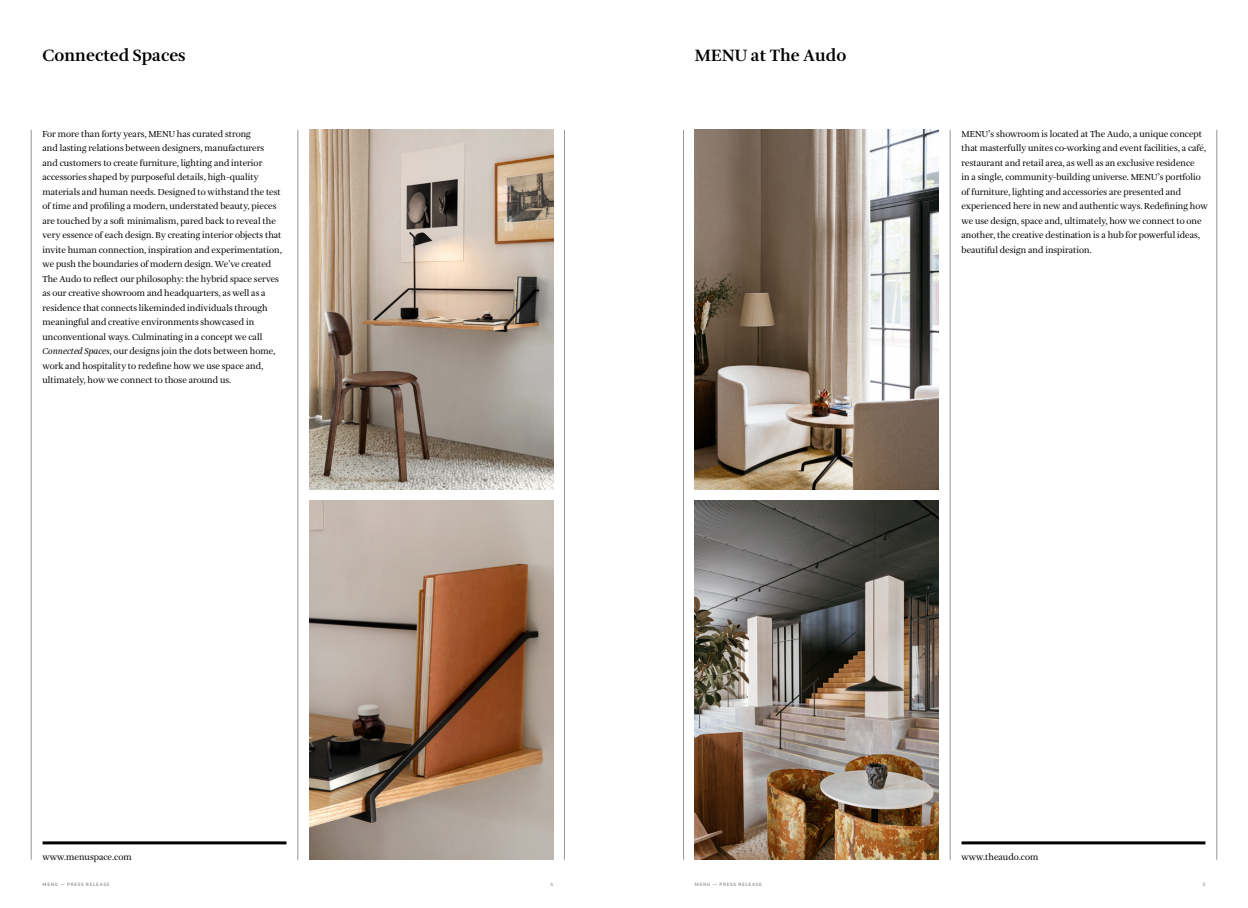
<style>
.page{position:relative;width:1248px;height:908px;background:#fff}
.page>*{position:absolute;margin:0;border:0;box-sizing:border-box;transform-origin:0 0}
.t1{font:700 17px "Amalia Pro";color:#000}
.t2{font:9px/14.5px "Amalia Pro";color:#000}
.t3{font:600 4.5px "The Wave";letter-spacing:.15em;color:#939598}
.s1{font-style:italic}
</style>
<div class="page">
<hr style="left:297px;top:130px;width:1px;height:729px;background:#939598">
<hr style="left:564px;top:130px;width:1px;height:729px;background:#939598">
<hr style="left:31px;top:130px;width:1px;height:729px;background:#939598">
<hr style="left:949px;top:130px;width:1px;height:729px;background:#939598">
<hr style="left:1216px;top:130px;width:1px;height:729px;background:#939598">
<hr style="left:683px;top:130px;width:1px;height:729px;background:#939598">
<img style="left:309px;top:500px;width:244px;height:359px">
<img style="left:694px;top:130px;width:244px;height:359px">
<img style="left:694px;top:500px;width:244px;height:359px">
<img style="left:309px;top:130px;width:244px;height:359px">
<hr style="left:43px;top:841px;width:243px;height:3px;background:#000">
<hr style="left:961px;top:841px;width:244px;height:3px;background:#000">
<h1 class="t1" style="left:43px;top:45px;width:145px">Connected Spaces</h1>
<h1 class="t1" style="left:694px;top:45px;width:153px">MENU at The Audo</h1>
<p class="t2" style="left:43px;top:127px;width:241px">For more than forty years, MENU has curated strong<br>and lasting relations between designers, manufacturers<br>and customers to create furniture, lighting and interior accessories shaped by purposeful details, high-quality materials and human needs. Designed to withstand the test of time and profiling a modern, understated beauty, pieces are touched by a soft minimalism, pared back to reveal the very essence of each design. By creating interior objects that invite human connection, inspiration and experimentation, we push the boundaries of modern design. We’ve created The Audo to reflect our philosophy: the hybrid space serves as our creative showroom and headquarters, as well as a residence that connects likeminded individuals through meaningful and creative environments showcased in unconventional ways. Culminating in a concept we call <span class="s1">Connected Spaces</span>, our designs join the dots between home, work and hospitality to redefine how we use space and, ultimately, how we connect to those around us.</p>
<p class="t2" style="left:961px;top:127px;width:248px">MENU’s showroom is located at The Audo, a unique concept that masterfully unites co-working and event facilities, a café, restaurant and retail area, as well as an exclusive residence<br>in a single, community-building universe. MENU’s portfolio of furniture, lighting and accessories are presented and experienced here in new and authentic ways. Redefining how we use design, space and, ultimately, how we connect to one another, the creative destination is a hub for powerful ideas, beautiful design and inspiration.</p>
<p class="t2" style="left:43px;top:849px;width:91px">www.menuspace.com</p>
<p class="t2" style="left:961px;top:849px;width:78px">www.theaudo.com</p>
<p class="t3" style="left:43px;top:880px;width:68px">MENU — PRESS RELEASE</p>
<p class="t3" style="left:550px;top:880px;width:4px">4</p>
<p class="t3" style="left:694px;top:880px;width:68px">MENU — PRESS RELEASE</p>
<p class="t3" style="left:1202px;top:880px;width:4px">5</p>
</div>
